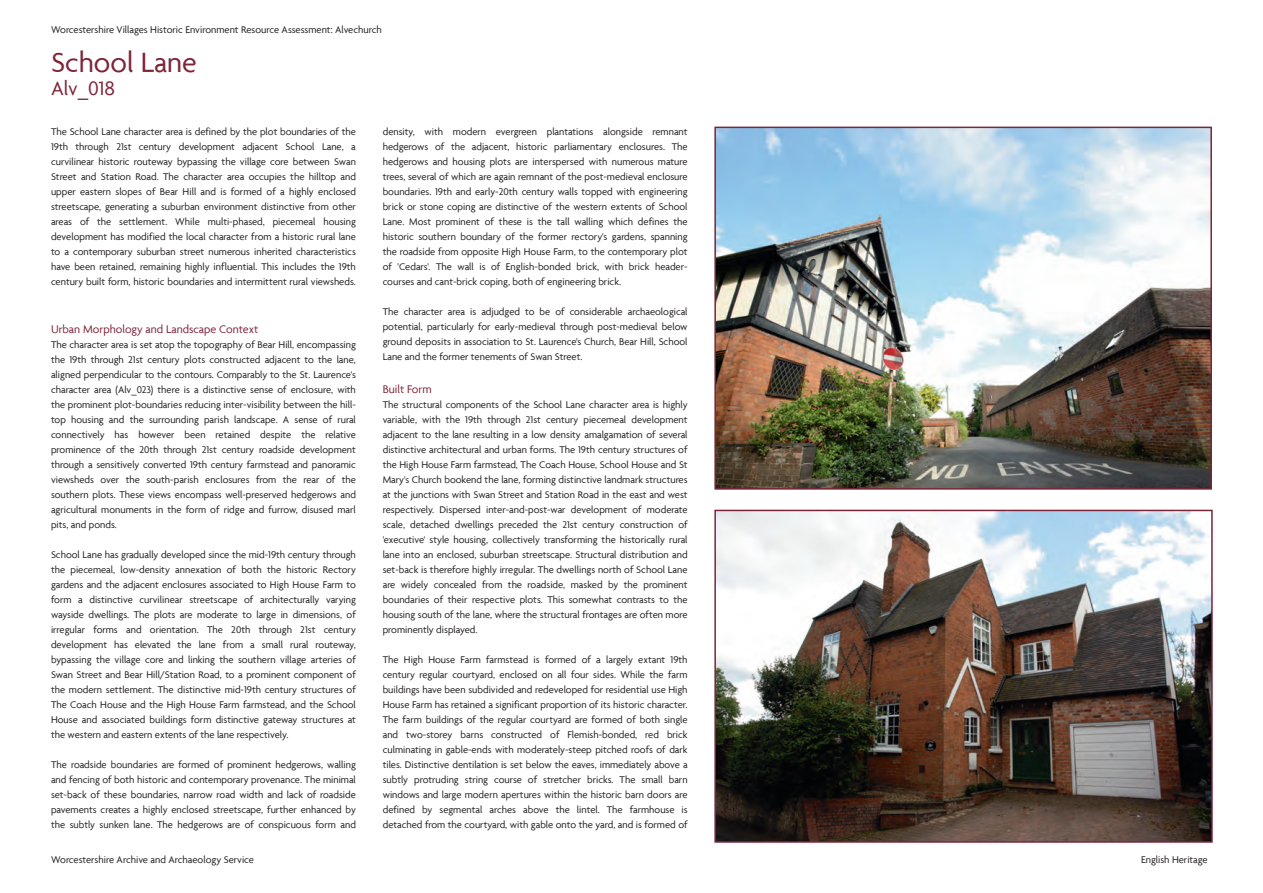
<style>
.page{position:relative;width:1263px;height:893px;background:#fff}
.page>*{position:absolute;margin:0;border:0;box-sizing:border-box;transform-origin:0 0}
.t1{font:30px "Agenda";color:#7d2438}
.t2{font:21px "Agenda";color:#7d2438}
.t3{font:12px "Agenda";color:#7d2438}
.t4{font:10.5px/15px "Agenda";color:#231f20;text-align:justify}
</style>
<div class="page">
<img style="left:717px;top:513px;width:493px;height:327px">
<div style="left:714px;top:510px;width:499px;height:333px;border:2px solid #7d2438"></div>
<img style="left:717px;top:130px;width:492px;height:357px">
<div style="left:714px;top:127px;width:498px;height:363px;border:2px solid #7d2438"></div>
<p class="t4" style="left:51px;top:22px;width:332px">Worcestershire Villages Historic Environment Resource Assessment: Alvechurch</p>
<p class="t1" style="left:51px;top:45px;width:147px">School Lane</p>
<p class="t2" style="left:51px;top:76px;width:66px">Alv_018</p>
<p class="t4" style="left:51px;top:124px;width:306px">The School Lane character area is defined by the plot boundaries of the 19th through 21st century development adjacent School Lane, a curvilinear historic routeway bypassing the village core between Swan Street and Station Road. The character area occupies the hilltop and upper eastern slopes of Bear Hill and is formed of a highly enclosed streetscape, generating a suburban environment distinctive from other areas of the settlement. While multi-phased, piecemeal housing development has modified the local character from a historic rural lane to a contemporary suburban street numerous inherited characteristics have been retained, remaining highly influential. This includes the 19th century built form, historic boundaries and intermittent rural viewsheds.</p>
<p class="t3" style="left:51px;top:322px;width:209px">Urban Morphology and Landscape Context</p>
<p class="t4" style="left:51px;top:337px;width:306px">The character area is set atop the topography of Bear Hill, encompassing the 19th through 21st century plots constructed adjacent to the lane, aligned perpendicular to the contours. Comparably to the St. Laurence's character area (Alv_023) there is a distinctive sense of enclosure, with the prominent plot-boundaries reducing inter-visibility between the hill&shy;top housing and the surrounding parish landscape. A sense of rural connectively has however been retained despite the relative prominence of the 20th through 21st century roadside development through a sensitively converted 19th century farmstead and panoramic viewsheds over the south-parish enclosures from the rear of the southern plots. These views encompass well-preserved hedgerows and agricultural monuments in the form of ridge and furrow, disused marl pits, and ponds.</p>
<p class="t4" style="left:51px;top:547px;width:306px">School Lane has gradually developed since the mid-19th century through the piecemeal, low-density annexation of both the historic Rectory gardens and the adjacent enclosures associated to High House Farm to form a distinctive curvilinear streetscape of architecturally varying wayside dwellings. The plots are moderate to large in dimensions, of irregular forms and orientation. The 20th through 21st century development has elevated the lane from a small rural routeway, bypassing the village core and linking the southern village arteries of Swan Street and Bear Hill/Station Road, to a prominent component of the modern settlement. The distinctive mid-19th century structures of The Coach House and the High House Farm farmstead, and the School House and associated buildings form distinctive gateway structures at the western and eastern extents of the lane respectively.</p>
<p class="t4" style="left:51px;top:757px;width:306px">The roadside boundaries are formed of prominent hedgerows, walling and fencing of both historic and contemporary provenance. The minimal set-back of these boundaries, narrow road width and lack of roadside pavements creates a highly enclosed streetscape, further enhanced by the subtly sunken lane. The hedgerows are of conspicuous form and</p>
<p class="t4" style="left:383px;top:124px;width:306px">density, with modern evergreen plantations alongside remnant hedgerows of the adjacent, historic parliamentary enclosures. The hedgerows and housing plots are interspersed with numerous mature trees, several of which are again remnant of the post-medieval enclosure boundaries. 19th and early-20th century walls topped with engineering brick or stone coping are distinctive of the western extents of School Lane. Most prominent of these is the tall walling which defines the historic southern boundary of the former rectory's gardens, spanning the roadside from opposite High House Farm, to the contemporary plot of 'Cedars'. The wall is of English-bonded brick, with brick header&shy;courses and cant-brick coping, both of engineering brick.</p>
<p class="t4" style="left:383px;top:304px;width:306px">The character area is adjudged to be of considerable archaeological potential, particularly for early-medieval through post-medieval below ground deposits in association to St. Laurence's Church, Bear Hill, School Lane and the former tenements of Swan Street.</p>
<p class="t3" style="left:383px;top:382px;width:50px">Built Form</p>
<p class="t4" style="left:383px;top:397px;width:306px">The structural components of the School Lane character area is highly variable, with the 19th through 21st century piecemeal development adjacent to the lane resulting in a low density amalgamation of several distinctive architectural and urban forms. The 19th century structures of the High House Farm farmstead, The Coach House, School House and St Mary's Church bookend the lane, forming distinctive landmark structures at the junctions with Swan Street and Station Road in the east and west respectively. Dispersed inter-and-post-war development of moderate scale, detached dwellings preceded the 21st century construction of 'executive' style housing, collectively transforming the historically rural lane into an enclosed, suburban streetscape. Structural distribution and set-back is therefore highly irregular. The dwellings north of School Lane are widely concealed from the roadside, masked by the prominent boundaries of their respective plots. This somewhat contrasts to the housing south of the lane, where the structural frontages are often more prominently displayed.</p>
<p class="t4" style="left:383px;top:652px;width:306px">The High House Farm farmstead is formed of a largely extant 19th century regular courtyard, enclosed on all four sides. While the farm buildings have been subdivided and redeveloped for residential use High House Farm has retained a significant proportion of its historic character.<br>The farm buildings of the regular courtyard are formed of both single and two-storey barns constructed of Flemish-bonded, red brick culminating in gable-ends with moderately-steep pitched roofs of dark tiles. Distinctive dentilation is set below the eaves, immediately above a subtly protruding string course of stretcher bricks. The small barn windows and large modern apertures within the historic barn doors are defined by segmental arches above the lintel. The farmhouse is detached from the courtyard, with gable onto the yard, and is formed of</p>
<p class="t4" style="left:51px;top:851px;width:204px">Worcestershire Archive and Archaeology Service</p>
<p class="t4" style="left:1141px;top:851px;width:68px">English Heritage</p>
</div>
